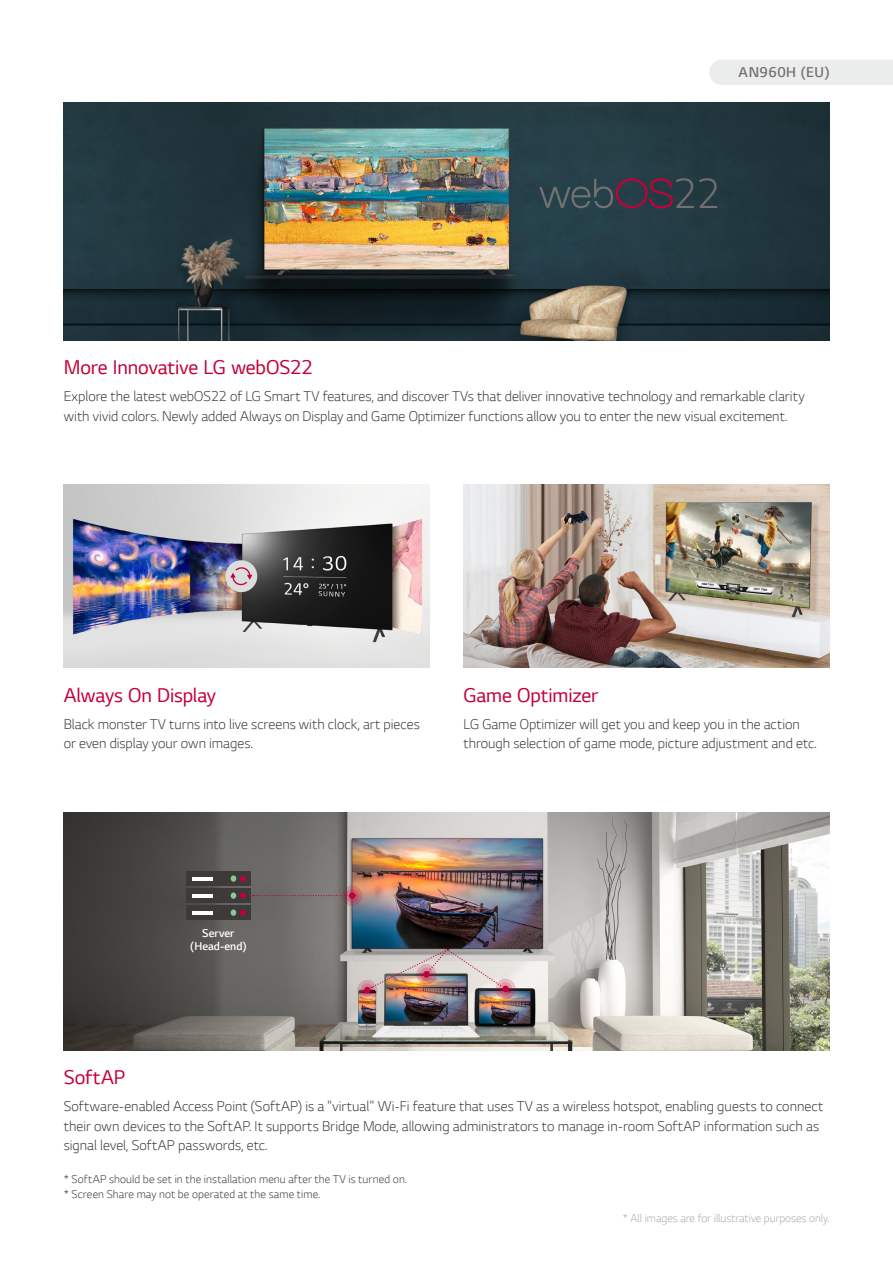
<style>
.page{position:relative;width:893px;height:1263px;background:#fff}
.page>*{position:absolute;margin:0;border:0;box-sizing:border-box;transform-origin:0 0}
.t1{font:300 44.25px "LG Smart";color:#727171}
.t2{font:21px "LG Smart";letter-spacing:-.005em;color:#c30037}
.t3{font:300 15px/19.5px "LG Smart";color:#3e3a39}
.t4{font:300 15px "LG Smart";letter-spacing:.03em;color:#727171}
.t5{font:300 12px/15px "LG Smart";letter-spacing:.01em;color:#3e3a39}
.t6{font:300 12px "LG Smart";color:#aaabab}
.t7{font:300 12px/12.8px "LG Smart";color:#fff;text-align:center}
</style>
<div class="page">
<div style="left:709px;top:60px;width:184px;height:25px;background:#ebecec"></div>
<img style="left:64px;top:102px;width:765px;height:238px">
<svg style="left:539px;top:178px;width:134px;height:30px;background:#3e3f4b"></svg>
<img style="left:64px;top:812px;width:765px;height:238px">
<div style="left:186px;top:871px;width:65px;height:15px;background:#3e3a39"></div>
<div style="left:240px;top:875px;width:6px;height:7px;background:#c30037;border-radius:50%"></div>
<svg style="left:231px;top:875px;width:5px;height:7px"></svg>
<hr style="left:193px;top:877px;width:20px;height:3px;background:#fff">
<div style="left:186px;top:888px;width:65px;height:15px;background:#3e3a39"></div>
<div style="left:240px;top:892px;width:6px;height:7px;background:#c30037;border-radius:50%"></div>
<svg style="left:231px;top:892px;width:5px;height:7px"></svg>
<hr style="left:193px;top:894px;width:20px;height:3px;background:#fff">
<div style="left:186px;top:905px;width:65px;height:15px;background:#3e3a39"></div>
<div style="left:240px;top:909px;width:6px;height:7px;background:#c30037;border-radius:50%"></div>
<svg style="left:231px;top:909px;width:5px;height:7px"></svg>
<hr style="left:193px;top:911px;width:20px;height:3px;background:#fff">
<svg style="left:253px;top:895px;width:89px;height:1px"></svg>
<svg style="left:342px;top:885px;width:20px;height:21px"></svg>
<svg style="left:346px;top:889px;width:13px;height:13px"></svg>
<div style="left:349px;top:892px;width:6px;height:7px;background:#c30037;border-radius:50%"></div>
<svg style="left:496px;top:978px;width:19px;height:21px"></svg>
<svg style="left:499px;top:982px;width:13px;height:14px"></svg>
<div style="left:502px;top:985px;width:7px;height:7px;background:#c30037;border-radius:50%"></div>
<svg style="left:357px;top:980px;width:20px;height:20px"></svg>
<svg style="left:361px;top:983px;width:13px;height:14px"></svg>
<img style="left:364px;top:949px;width:140px;height:44px">
<img style="left:463px;top:485px;width:366px;height:183px">
<img style="left:64px;top:485px;width:365px;height:183px">
<div style="left:225px;top:560px;width:32px;height:32px;background:#dcdddd;border-radius:50%"></div>
<svg style="left:230px;top:567px;width:22px;height:19px"></svg>
<h2 class="t2" style="left:64px;top:353px;width:251px">More Innovative LG webOS22</h2>
<p class="t4" style="left:739px;top:62px;width:92px">AN960H (EU)</p>
<h1 class="t1" style="left:673px;top:164px;width:50px">22</h1>
<p class="t3" style="left:64px;top:386px;width:742px">Explore the latest webOS22 of LG Smart TV features, and discover TVs that deliver innovative technology and remarkable clarity with vivid colors. Newly added Always on Display and Game Optimizer functions allow you to enter the new visual excitement.</p>
<h2 class="t2" style="left:64px;top:681px;width:154px">Always On Display</h2>
<h2 class="t2" style="left:463px;top:681px;width:136px">Game Optimizer</h2>
<p class="t3" style="left:64px;top:713px;width:358px">Black monster TV turns into live screens with clock, art pieces or even display your own images.</p>
<p class="t3" style="left:463px;top:713px;width:355px">LG Game Optimizer will get you and keep you in the action through selection of game mode, picture adjustment and etc.</p>
<p class="t7" style="left:190px;top:927px;width:58px">Server (Head-end)</p>
<h2 class="t2" style="left:64px;top:1063px;width:63px">SoftAP</h2>
<p class="t3" style="left:64px;top:1096px;width:761px">Software-enabled Access Point (SoftAP) is a "virtual" Wi-Fi feature that uses TV as a wireless hotspot, enabling guests to connect their own devices to the SoftAP. It supports Bridge Mode, allowing administrators to manage in-room SoftAP information such as signal level, SoftAP passwords, etc.</p>
<p class="t5" style="left:64px;top:1171px;width:345px">* SoftAP should be set in the installation menu after the TV is turned on. * Screen Share may not be operated at the same time.</p>
<p class="t6" style="left:623px;top:1210px;width:208px">* All images are for illustrative purposes only.</p>
</div>
